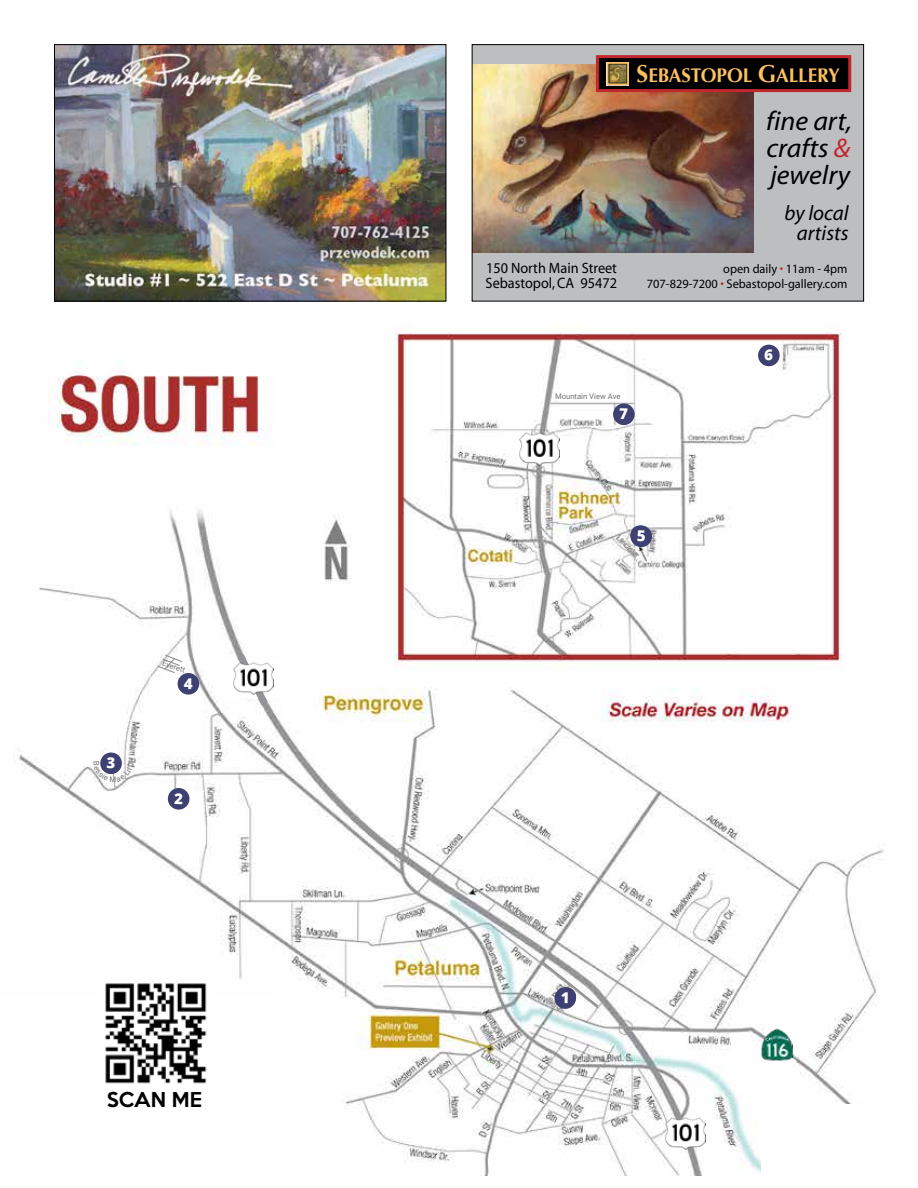
<style>
.page{position:relative;width:918px;height:1188px;background:#fff}
.page>*{position:absolute;margin:0;border:0;box-sizing:border-box;transform-origin:0 0}
.t1{font:italic 27px/27px "Myriad";color:#000;text-align:justify;scale:1.04 1}
.t2{font:italic 21px/19.5px "Myriad";color:#000;text-align:center}
.t3{font:700 19.65px "Optima";color:#fdc061;scale:.96 1}
.t4{font:500 18.75px "Keep Calm";color:#000}
.t5{font:15px/15px "Myriad";color:#000;scale:.95 1}
.t6{font:12.6px/14.9px "Myriad";color:#000;text-align:right}
.t7{font:7.65px "Roboto";color:#737373}
.s1{font-size:24.45px}
.s2{color:#c1272d}
</style>
<div class="page">
<img style="left:14px;top:117px;width:870px;height:1059px">
<svg style="left:14px;top:997px;width:258px;height:179px"></svg>
<div style="left:223px;top:661px;width:61px;height:37px;background:#fff"></div>
<hr style="left:284px;top:661px;width:1px;height:37px;background:#fff">
<hr style="left:224px;top:698px;width:60px;height:1px;background:#fff">
<hr style="left:224px;top:660px;width:60px;height:1px;background:#fff">
<svg style="left:232px;top:648px;width:41px;height:63px"></svg>
<img style="left:233px;top:662px;width:41px;height:32px">
<img style="left:519px;top:433px;width:41px;height:32px">
<svg style="left:752px;top:1012px;width:63px;height:75px"></svg>
<img style="left:762px;top:1029px;width:31px;height:32px">
<div style="left:762px;top:1105px;width:156px;height:83px;background:#fff"></div>
<img style="left:100px;top:977px;width:112px;height:112px">
<img style="left:665px;top:1118px;width:40px;height:32px">
<img style="left:56px;top:46px;width:388px;height:254px">
<div style="left:54px;top:44px;width:392px;height:258px;border:1px solid #000"></div>
<div style="left:472px;top:45px;width:392px;height:256px;background:#bcbec0"></div>
<img style="left:474px;top:65px;width:279px;height:187px">
<div style="left:596px;top:55px;width:255px;height:37px;background:#000;border:3px solid #c1272d"></div>
<img style="left:611px;top:66px;width:14px;height:15px">
<div style="left:608px;top:63px;width:20px;height:21px;border:2px solid #3c3912"></div>
<div style="left:607px;top:62px;width:22px;height:23px;border:2px solid #fdc061"></div>
<div style="left:472px;top:44px;width:392px;height:258px;border:1px solid #000"></div>
<svg style="left:758px;top:345px;width:22px;height:21px"></svg>
<svg style="left:613px;top:403px;width:22px;height:22px"></svg>
<svg style="left:630px;top:525px;width:22px;height:22px"></svg>
<svg style="left:157px;top:654px;width:42px;height:41px"></svg>
<svg style="left:168px;top:788px;width:21px;height:22px"></svg>
<svg style="left:538px;top:958px;width:62px;height:51px"></svg>
<svg style="left:93px;top:753px;width:39px;height:29px"></svg>
<p class="t7" style="left:164px;top:658px;width:25px;rotate:18deg">Everett</p>
<h3 class="t4" style="left:107px;top:1083px;width:96px">SCAN ME</h3>
<h3 class="t3" style="left:637px;top:63px;width:213px"><span class="s1">S</span>EBASTOPOL <span class="s1">G</span>ALLERY</h3>
<h1 class="t1" style="left:766px;top:108px;width:84px">fine art, crafts <span class="s2">&amp; </span>jewelry</h1>
<h2 class="t2" style="left:785px;top:205px;width:66px">by local artists</h2>
<p class="t5" style="left:486px;top:262px;width:140px">150 North Main Street<br>Sebastopol, CA 95472</p>
<p class="t6" style="left:647px;top:262px;width:202px">open daily <span class="s2">•</span> 11am - 4pm<br>707-829-7200 <span class="s2">•</span> Sebastopol-gallery.com</p>
<p class="t7" style="left:555px;top:391px;width:67px">Mountain View Ave</p>
</div>
